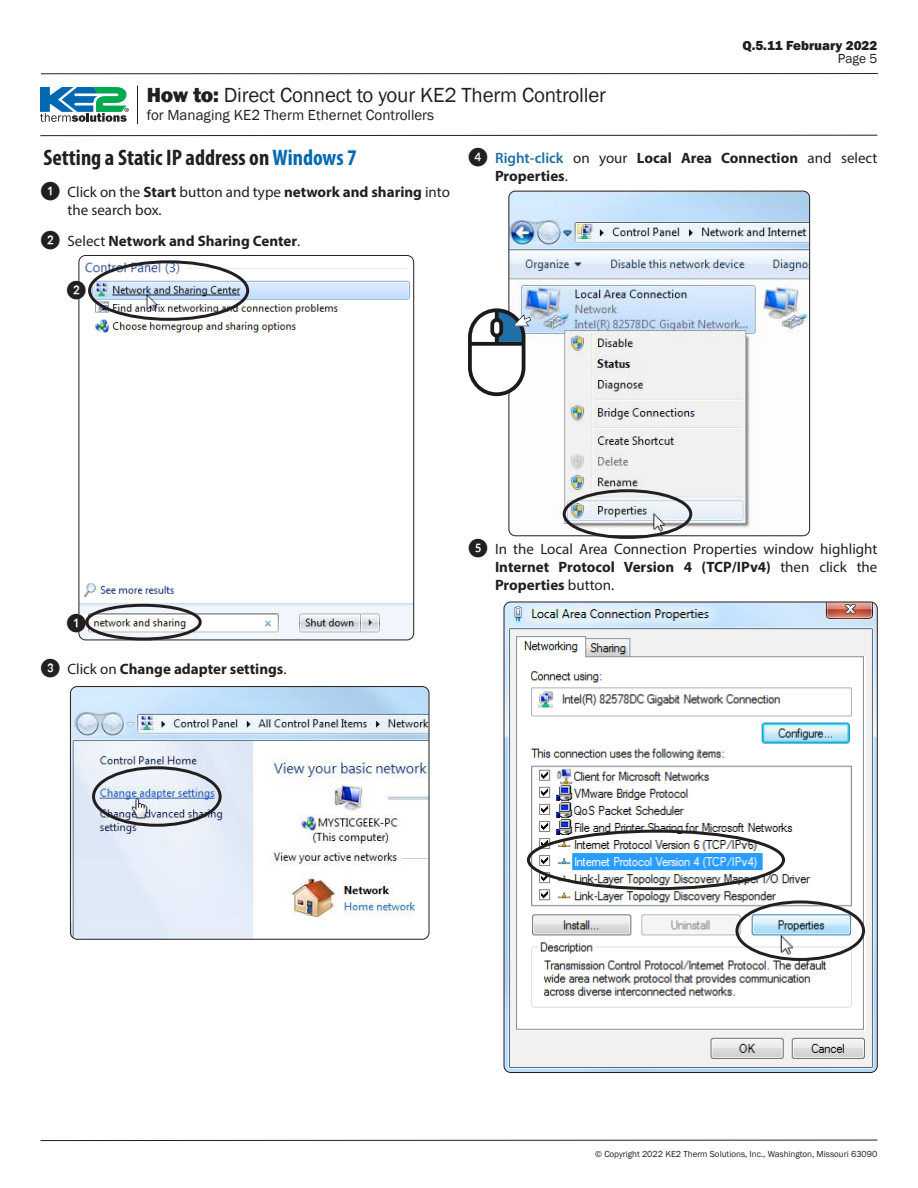
<style>
.page{position:relative;width:918px;height:1188px;background:#fff}
.page>*{position:absolute;margin:0;border:0;box-sizing:border-box;transform-origin:0 0}
.t1{font:700 condensed 22.5px "Myriad Pro";color:#231f20}
.t2{font:21px "Franklin Gothic";letter-spacing:-.01em;color:#231f20}
.t3{font:18px "Lato";color:#231f20}
.t4{font:15px/18px "Myriad Pro";color:#231f20}
.t5{font:700 15px/18px "Myriad Pro";color:#231f20}
.t6{font:15px "Franklin Gothic";color:#231f20}
.t7{font:800 13.5px "Franklin Gothic";color:#231f20}
.t8{font:13.5px "Franklin Gothic";color:#231f20}
.t9{font:9px "Franklin Gothic";color:#231f20}
.s1{font-weight:800}
.s2{color:#0168b3}
.s3{font-family:"Lato";font-size:18px}
.s4{font-weight:700}
.s5{font-family:"Lato";font-weight:400;font-size:18px}
.s6{font-weight:400}
.s7{font-weight:600;color:#1f70a6}
</style>
<div class="page">
<hr style="left:41px;top:73px;width:837px;height:1px;background:#231f20">
<svg style="left:40px;top:135px;width:838px;height:1px"></svg>
<hr style="left:137px;top:86px;width:1px;height:38px;background:#231f20">
<svg style="left:40px;top:87px;width:89px;height:35px"></svg>
<svg style="left:40px;top:1140px;width:838px;height:1px"></svg>
<img style="left:79px;top:255px;width:335px;height:385px">
<div style="left:79px;top:255px;width:335px;height:385px;border:1px solid #231f20;border-radius:7px"></div>
<img style="left:509px;top:191px;width:301px;height:345px">
<div style="left:509px;top:191px;width:301px;height:345px;border:1px solid #231f20;border-radius:7px"></div>
<img style="left:504px;top:602px;width:373px;height:470px">
<div style="left:63px;top:614px;width:25px;height:15px;background:#fff"></div>
<div style="left:63px;top:282px;width:25px;height:14px;background:#fff"></div>
<img style="left:70px;top:687px;width:359px;height:252px">
<div style="left:70px;top:686px;width:359px;height:253px;border:1px solid #231f20;border-radius:7px"></div>
<div style="left:88px;top:260px;width:161px;height:61px;border:3px solid #231f20;border-radius:50%"></div>
<div style="left:85px;top:604px;width:117px;height:36px;border:3px solid #231f20;border-radius:50%"></div>
<div style="left:92px;top:766px;width:130px;height:61px;border:3px solid #231f20;border-radius:50%"></div>
<div style="left:563px;top:489px;width:129px;height:50px;border:3px solid #231f20;border-radius:50%"></div>
<svg style="left:468px;top:308px;width:63px;height:88px"></svg>
<div style="left:735px;top:900px;width:130px;height:61px;border:3px solid #231f20;border-radius:50%"></div>
<div style="left:527px;top:830px;width:258px;height:60px;border:3px solid #231f20;border-radius:50%"></div>
<h2 class="t2" style="left:147px;top:82px;width:461px"><span class="s1">How to:</span> Direct Connect to your KE2 Therm Controller</h2>
<p class="t6" style="left:147px;top:106px;width:289px">for Managing KE2 Therm Ethernet Controllers</p>
<p class="t7" style="left:742px;top:37px;width:137px">Q.5.11 February 2022</p>
<p class="t8" style="left:838px;top:51px;width:41px">Page 5</p>
<h1 class="t1" style="left:44px;top:144px;width:315px">Setting a Static IP address on <span class="s2">Windows 7</span></h1>
<p class="t4" style="left:68px;top:183px;width:384px;text-indent:-27px"><span class="s3">❶</span> Click on the <span class="s4">Start</span> button and type <span class="s4">network and sharing</span> into the search box.</p>
<p class="t5" style="left:40px;top:232px;width:261px"><span class="s5">❷</span> <span class="s6">Select</span> Network and Sharing Center<span class="s6">.</span></p>
<p class="t3" style="left:66px;top:277px;width:21px">❷</p>
<p class="t5" style="left:495px;top:148px;width:384px;text-indent:-27px"><span class="s5">❹</span> <span class="s7">Right-click</span> <span class="s6">on your</span> Local Area Connection <span class="s6">and select<br></span>Properties<span class="s6">.</span></p>
<p class="t3" style="left:66px;top:609px;width:21px">❶</p>
<p class="t5" style="left:40px;top:659px;width:248px"><span class="s5">❸</span> <span class="s6">Click on</span> Change adapter settings<span class="s6">.</span></p>
<p class="t4" style="left:495px;top:540px;width:384px;text-align:justify;text-indent:-27px"><span class="s3">❺</span> In the Local Area Connection Properties window highlight <span class="s4">Internet Protocol Version 4 (TCP/IPv4)</span> then click the <span class="s4">Properties</span> button.</p>
<p class="t9" style="left:595px;top:1149px;width:284px">© Copyright 2022 KE2 Therm Solutions, Inc., Washington, Missouri 63090</p>
</div>
